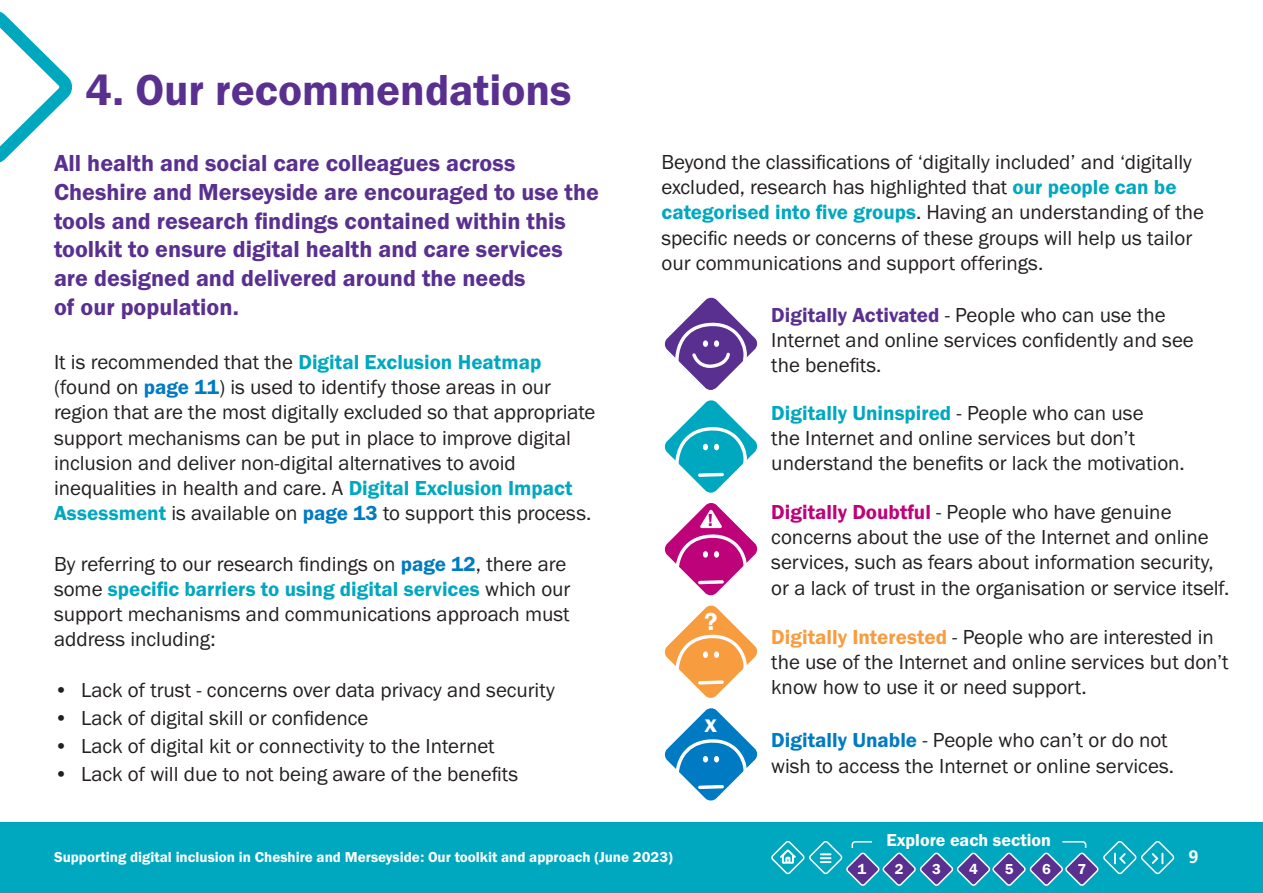
<style>
.page{position:relative;width:1263px;height:893px;background:#fff}
.page>*{position:absolute;margin:0;border:0;box-sizing:border-box;transform-origin:0 0}
.t1{font:45px "Franklin Gothic URW Dem";color:#593090}
.t2{font:25.5px "Franklin Gothic URW Dem";color:#fff}
.t3{font:24px/28.8px "Franklin Gothic URW Dem";color:#593090}
.t4{font:21px/25.2px "Franklin Gothic URW Boo";color:#231f20}
.t5{font:18px "Franklin Gothic URW Dem";color:#fff}
.t6{font:700 18px "Frutiger LT Std";color:#fff}
.t7{font:18px "Franklin Gothic URW Dem";color:#be027a}
.t8{font:15px "Franklin Gothic URW Dem";color:#fff}
.s1{font-family:"Franklin Gothic URW Dem";color:#00a8bf}
.s2{font-family:"Franklin Gothic URW Dem";color:#007ac2}
.s3{font-family:"Franklin Gothic URW Dem";color:#593090}
.s4{font-family:"Franklin Gothic URW Dem";color:#be027a}
.s5{font-family:"Franklin Gothic URW Dem";color:#f89c40}
</style>
<div class="page">
<div style="left:0;top:823px;width:1263px;height:70px;background:#00a8bf"></div>
<svg style="left:0;top:11px;width:72px;height:152px"></svg>
<svg style="left:664px;top:400px;width:94px;height:401px"></svg>
<svg style="left:664px;top:297px;width:94px;height:93px"></svg>
<svg style="left:771px;top:841px;width:404px;height:45px"></svg>
<p class="t1" style="left:85px;top:62px;width:488px">4. Our recommendations</p>
<p class="t3" style="left:54px;top:148px;width:546px">All health and social care colleagues across Cheshire and Merseyside are encouraged to use the tools and research findings contained within this toolkit to ensure digital health and care services are designed and delivered around the needs<br>of our population.</p>
<p class="t4" style="left:54px;top:349px;width:543px">It is recommended that the <span class="s1">Digital Exclusion Heatmap </span>(found on <span class="s2">page 11</span>) is used to identify those areas in our region that are the most digitally excluded so that appropriate support mechanisms can be put in place to improve digital inclusion and deliver non-digital alternatives to avoid inequalities in health and care. A <span class="s1">Digital Exclusion Impact Assessment</span> is available on <span class="s2">page 13</span> to support this process.</p>
<p class="t4" style="left:54px;top:551px;width:518px">By referring to our research findings on <span class="s2">page 12</span>, there are some <span class="s1">specific barriers to using digital services</span> which our support mechanisms and communications approach must address including:</p>
<p class="t4" style="left:54px;top:677px;width:502px">• Lack of trust - concerns over data privacy and security</p>
<p class="t4" style="left:54px;top:705px;width:316px">• Lack of digital skill or confidence</p>
<p class="t4" style="left:54px;top:733px;width:442px">• Lack of digital kit or connectivity to the Internet</p>
<p class="t4" style="left:54px;top:761px;width:466px">• Lack of will due to not being aware of the benefits</p>
<p class="t4" style="left:661px;top:149px;width:544px">Beyond the classifications of ‘digitally included’ and ‘digitally excluded, research has highlighted that <span class="s1">our people can be categorised into five groups</span>. Having an understanding of the specific needs or concerns of these groups will help us tailor our communications and support offerings.</p>
<p class="t4" style="left:771px;top:302px;width:424px"><span class="s3">Digitally Activated</span> - People who can use the<br>Internet and online services confidently and see the benefits.</p>
<p class="t4" style="left:771px;top:400px;width:415px"><span class="s1">Digitally Uninspired</span> - People who can use<br>the Internet and online services but don’t understand the benefits or lack the motivation.</p>
<p class="t4" style="left:771px;top:499px;width:460px"><span class="s4">Digitally Doubtful</span> - People who have genuine concerns about the use of the Internet and online services, such as fears about information security, or a lack of trust in the organisation or service itself.</p>
<p class="t4" style="left:771px;top:624px;width:459px"><span class="s5">Digitally Interested</span> - People who are interested in the use of the Internet and online services but don’t know how to use it or need support.</p>
<p class="t4" style="left:771px;top:727px;width:404px"><span class="s2">Digitally Unable</span> - People who can’t or do not wish to access the Internet or online services.</p>
<p class="t7" style="left:708px;top:509px;width:7px">!</p>
<p class="t2" style="left:705px;top:605px;width:15px">?</p>
<p class="t2" style="left:705px;top:708px;width:14px">x</p>
<p class="t8" style="left:54px;top:848px;width:620px">Supporting digital inclusion in Cheshire and Merseyside: Our toolkit and approach (June 2023)</p>
<p class="t5" style="left:886px;top:829px;width:166px">Explore each section</p>
<p class="t8" style="left:857px;top:859px;width:10px">1</p>
<p class="t8" style="left:895px;top:859px;width:10px">2</p>
<p class="t8" style="left:932px;top:859px;width:10px">3</p>
<p class="t8" style="left:969px;top:859px;width:10px">4</p>
<p class="t8" style="left:1005px;top:859px;width:10px">5</p>
<p class="t8" style="left:1042px;top:859px;width:10px">6</p>
<p class="t8" style="left:1077px;top:859px;width:10px">7</p>
<p class="t6" style="left:1188px;top:847px;width:12px">9</p>
</div>
